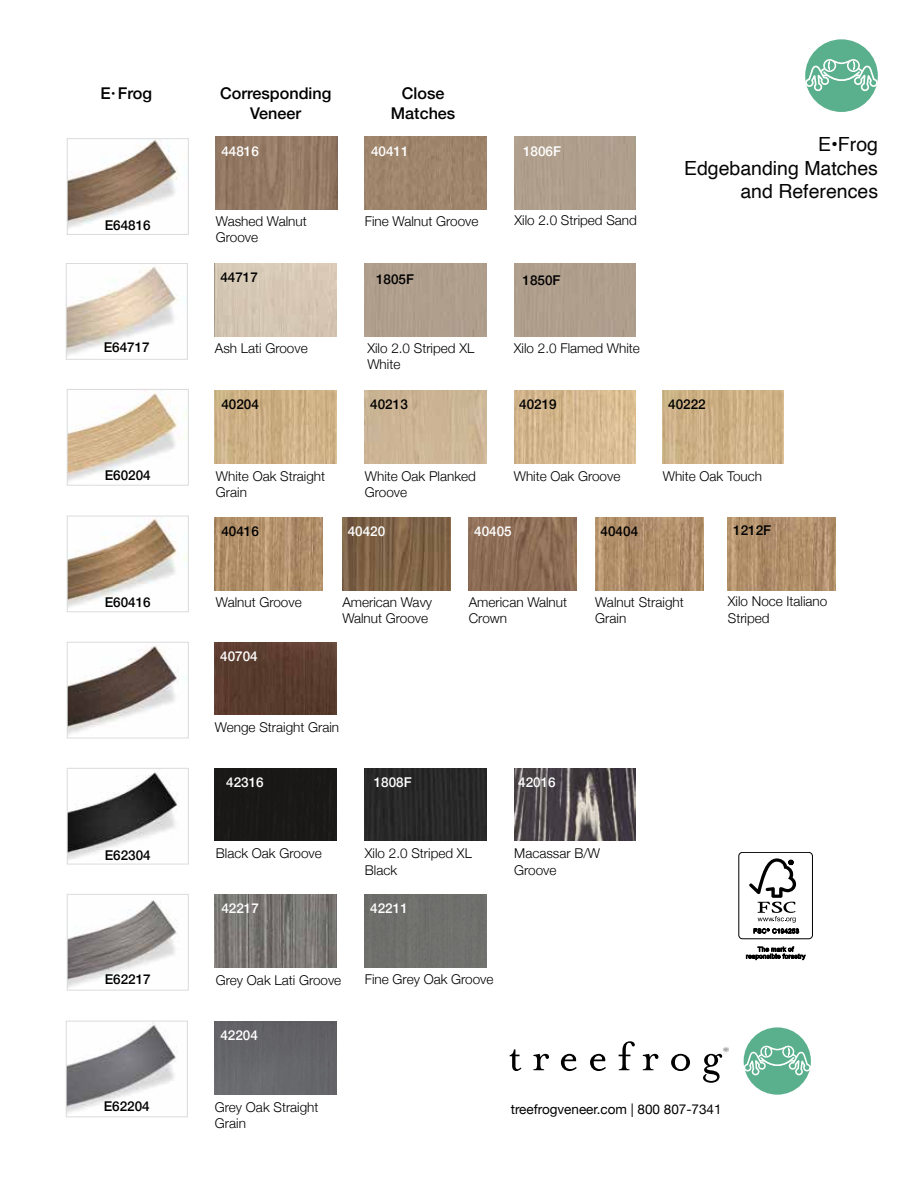
<style>
.page{position:relative;width:918px;height:1188px;background:#fff}
.page>*{position:absolute;margin:0;border:0;box-sizing:border-box;transform-origin:0 0}
.t1{font:19.5px/23.4px "Helvetica";color:#050505;text-align:right}
.t2{font:500 16.2px/19.5px "Helvetica Neue";color:#000;text-align:center}
.t3{font:300 13.5px/16.2px "Helvetica Neue";color:#000}
.t4{font:500 13.5px "Helvetica Neue";color:#000}
.t5{font:500 13.5px "Helvetica Neue";color:#fff}
.t6{font:13.5px "Helvetica Neue";color:#000}
.t7{font:300 7.5px "Helvetica Neue";color:#000}
</style>
<div class="page">
<img style="left:662px;top:391px;width:122px;height:72px">
<img style="left:69px;top:391px;width:118px;height:90px">
<img style="left:215px;top:391px;width:121px;height:72px">
<img style="left:365px;top:391px;width:121px;height:72px">
<img style="left:514px;top:391px;width:122px;height:72px">
<div style="left:67px;top:389px;width:122px;height:96px;border:1px solid #dadbdc"></div>
<img style="left:69px;top:140px;width:110px;height:88px">
<img style="left:216px;top:137px;width:121px;height:72px">
<div style="left:365px;top:137px;width:121px;height:72px;background:#9f856c"></div>
<div style="left:67px;top:138px;width:122px;height:97px;border:1px solid #dadbdc"></div>
<img style="left:69px;top:518px;width:118px;height:89px">
<img style="left:215px;top:517px;width:108px;height:73px">
<img style="left:342px;top:517px;width:108px;height:73px">
<img style="left:469px;top:517px;width:108px;height:73px">
<img style="left:595px;top:517px;width:108px;height:73px">
<div style="left:67px;top:516px;width:122px;height:96px;border:1px solid #dadbdc"></div>
<img style="left:69px;top:772px;width:110px;height:88px">
<div style="left:215px;top:768px;width:121px;height:73px;background:#1a1817"></div>
<div style="left:365px;top:768px;width:121px;height:73px;background:#292929"></div>
<img style="left:514px;top:768px;width:122px;height:73px">
<div style="left:67px;top:768px;width:122px;height:96px;border:1px solid #dadbdc"></div>
<img style="left:69px;top:900px;width:108px;height:87px">
<img style="left:215px;top:894px;width:121px;height:73px">
<div style="left:365px;top:894px;width:121px;height:73px;background:#6f706c"></div>
<div style="left:67px;top:894px;width:122px;height:96px;border:1px solid #dadbdc"></div>
<img style="left:69px;top:646px;width:109px;height:88px">
<img style="left:215px;top:642px;width:121px;height:73px">
<div style="left:67px;top:642px;width:122px;height:96px;border:1px solid #dadbdc"></div>
<svg style="left:510px;top:1049px;width:11px;height:22px"></svg>
<svg style="left:533px;top:1054px;width:16px;height:16px"></svg>
<svg style="left:561px;top:1054px;width:16px;height:17px"></svg>
<svg style="left:590px;top:1054px;width:16px;height:17px"></svg>
<svg style="left:619px;top:1041px;width:16px;height:29px"></svg>
<svg style="left:643px;top:1054px;width:15px;height:16px"></svg>
<svg style="left:671px;top:1054px;width:19px;height:17px"></svg>
<svg style="left:703px;top:1047px;width:25px;height:36px"></svg>
<img style="left:68px;top:266px;width:110px;height:90px">
<div style="left:215px;top:263px;width:121px;height:73px;background:#d6c7b4"></div>
<div style="left:66px;top:263px;width:122px;height:96px;border:1px solid #dadbdc"></div>
<img style="left:68px;top:1023px;width:110px;height:90px">
<div style="left:215px;top:1022px;width:121px;height:72px;background:#656569"></div>
<div style="left:66px;top:1021px;width:122px;height:96px;border:1px solid #dadbdc"></div>
<div style="left:514px;top:137px;width:122px;height:72px;background:#b09f8d"></div>
<div style="left:365px;top:263px;width:121px;height:73px;background:#b09f8d"></div>
<div style="left:514px;top:263px;width:122px;height:73px;background:#b09f8d"></div>
<img style="left:728px;top:517px;width:108px;height:73px">
<div style="left:805px;top:39px;width:73px;height:73px;background:#5ab08c;border-radius:50%"></div>
<svg style="left:805px;top:59px;width:73px;height:33px"></svg>
<div style="left:738px;top:852px;width:75px;height:87px;border:1px solid #000;border-radius:4px"></div>
<svg style="left:749px;top:858px;width:50px;height:76px"></svg>
<svg style="left:746px;top:947px;width:60px;height:13px"></svg>
<div style="left:744px;top:1027px;width:67px;height:68px;background:#5ab08c;border-radius:50%"></div>
<svg style="left:743px;top:1045px;width:68px;height:31px"></svg>
<p class="t2" style="left:100px;top:82px;width:53px">E Frog</p>
<p class="t7" style="left:112px;top:87px;width:5px">•</p>
<p class="t2" style="left:220px;top:82px;width:113px">Corresponding<br>Veneer</p>
<p class="t2" style="left:391px;top:82px;width:66px">Close<br>Matches</p>
<p class="t5" style="left:221px;top:140px;width:39px">44816</p>
<p class="t5" style="left:371px;top:140px;width:39px">40411</p>
<p class="t5" style="left:523px;top:141px;width:40px">1806F</p>
<h1 class="t1" style="left:684px;top:133px;width:196px">E•Frog<br>Edgebanding Matches and References</h1>
<p class="t4" style="left:105px;top:215px;width:48px">E64816</p>
<p class="t3" style="left:216px;top:212px;width:92px">Washed Walnut<br>Groove</p>
<p class="t3" style="left:365px;top:212px;width:115px">Fine Walnut Groove</p>
<p class="t3" style="left:514px;top:211px;width:124px">Xilo 2.0 Striped Sand</p>
<p class="t4" style="left:220px;top:266px;width:39px">44717</p>
<p class="t4" style="left:376px;top:269px;width:40px">1805F</p>
<p class="t4" style="left:523px;top:269px;width:40px">1850F</p>
<p class="t4" style="left:104px;top:337px;width:48px">E64717</p>
<p class="t3" style="left:215px;top:340px;width:94px">Ash Lati Groove</p>
<p class="t3" style="left:367px;top:339px;width:109px">Xilo 2.0 Striped XL<br>White</p>
<p class="t3" style="left:514px;top:340px;width:128px">Xilo 2.0 Flamed White</p>
<p class="t4" style="left:221px;top:394px;width:39px">40204</p>
<p class="t4" style="left:370px;top:394px;width:39px">40213</p>
<p class="t4" style="left:519px;top:394px;width:39px">40219</p>
<p class="t4" style="left:668px;top:394px;width:39px">40222</p>
<p class="t4" style="left:105px;top:464px;width:48px">E60204</p>
<p class="t3" style="left:514px;top:467px;width:108px">White Oak Groove</p>
<p class="t3" style="left:663px;top:467px;width:101px">White Oak Touch</p>
<p class="t3" style="left:216px;top:467px;width:111px">White Oak Straight<br>Grain</p>
<p class="t3" style="left:365px;top:467px;width:113px">White Oak Planked<br>Groove</p>
<p class="t4" style="left:105px;top:591px;width:48px">E60416</p>
<p class="t4" style="left:221px;top:520px;width:39px">40416</p>
<p class="t5" style="left:348px;top:520px;width:39px">40420</p>
<p class="t5" style="left:474px;top:520px;width:39px">40405</p>
<p class="t4" style="left:601px;top:520px;width:39px">40404</p>
<p class="t3" style="left:216px;top:593px;width:87px">Walnut Groove</p>
<p class="t3" style="left:342px;top:593px;width:91px">American Wavy<br>Walnut Groove</p>
<p class="t3" style="left:469px;top:593px;width:100px">American Walnut<br>Crown</p>
<p class="t3" style="left:595px;top:593px;width:90px">Walnut Straight<br>Grain</p>
<p class="t5" style="left:220px;top:645px;width:39px">40704</p>
<p class="t4" style="left:733px;top:519px;width:40px">1212F</p>
<p class="t3" style="left:728px;top:593px;width:101px">Xilo Noce Italiano<br>Striped</p>
<p class="t3" style="left:215px;top:718px;width:126px">Wenge Straight Grain</p>
<p class="t4" style="left:105px;top:844px;width:48px">E62304</p>
<p class="t5" style="left:226px;top:771px;width:39px">42316</p>
<p class="t5" style="left:518px;top:771px;width:39px">42016</p>
<p class="t5" style="left:374px;top:771px;width:40px">1808F</p>
<p class="t3" style="left:216px;top:844px;width:107px">Black Oak Groove</p>
<p class="t3" style="left:365px;top:844px;width:109px">Xilo 2.0 Striped XL<br>Black</p>
<p class="t3" style="left:514px;top:844px;width:87px">Macassar B/W<br>Groove</p>
<p class="t5" style="left:221px;top:897px;width:39px">42217</p>
<p class="t5" style="left:370px;top:897px;width:39px">42211</p>
<p class="t4" style="left:105px;top:969px;width:48px">E62217</p>
<p class="t3" style="left:216px;top:971px;width:127px">Grey Oak Lati Groove</p>
<p class="t3" style="left:365px;top:970px;width:130px">Fine Grey Oak Groove</p>
<p class="t4" style="left:104px;top:1095px;width:48px">E62204</p>
<p class="t5" style="left:220px;top:1025px;width:39px">42204</p>
<p class="t3" style="left:215px;top:1098px;width:105px">Grey Oak Straight<br>Grain</p>
<p class="t6" style="left:511px;top:1100px;width:212px">treefrogveneer.com | 800 807-7341</p>
</div>
